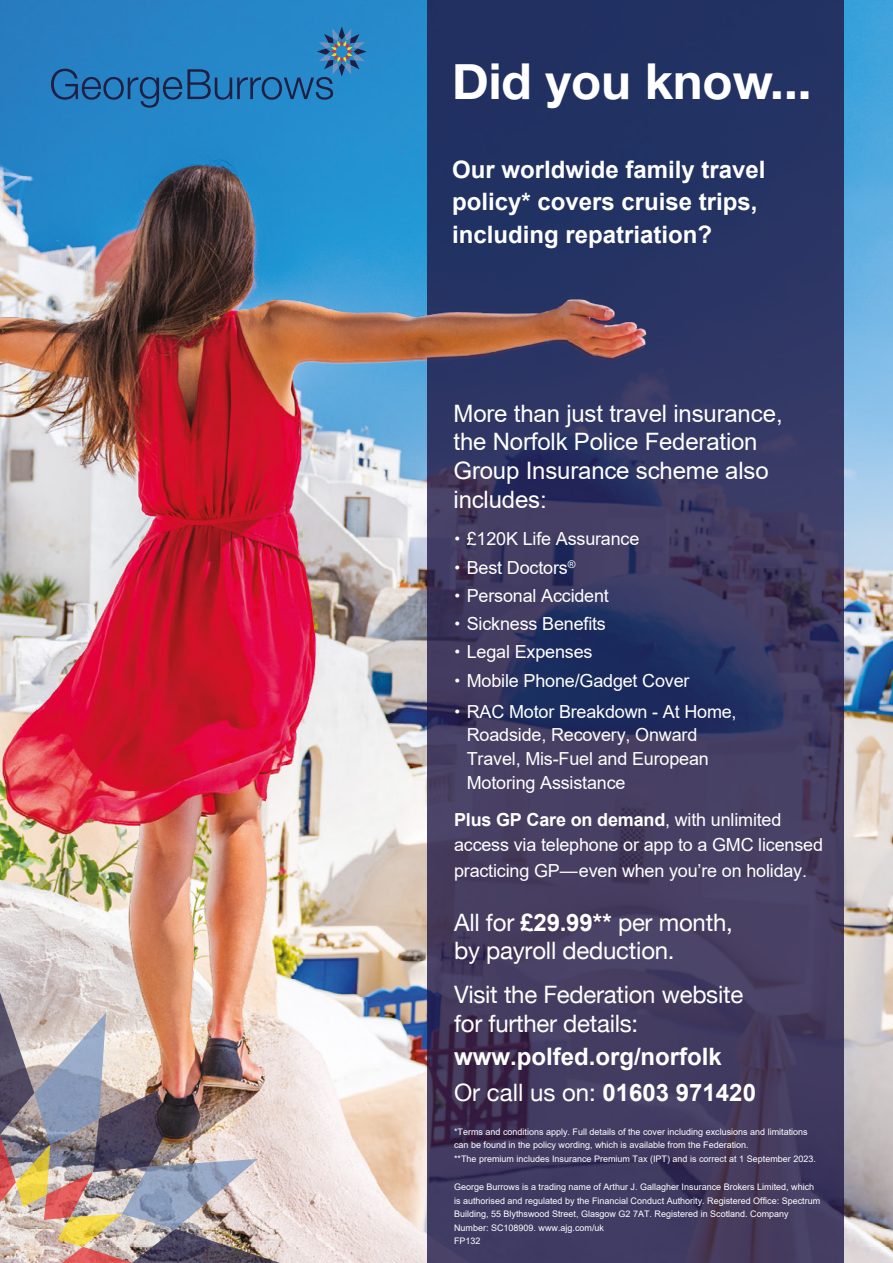
<style>
.page{position:relative;width:893px;height:1263px;background:#fff}
.page>*{position:absolute;margin:0;border:0;box-sizing:border-box;transform-origin:0 0}
.t1{font:700 49.5px "Helvetica Neue";color:#fff}
.t2{font:24px/28.2px "Helvetica Neue";letter-spacing:-.01em;color:#fff}
.t3{font:700 24px/32.4px "Arial";color:#fff}
.t4{font:24px/28.8px "Arial";letter-spacing:-.01em;color:#fff}
.t5{font:18px/23.7px "Arial";letter-spacing:-.01em;color:#fff}
.t6{font:9px/13.5px "Arial";color:#fff}
.s1{font-family:"Helvetica Neue"}
.s2{font-weight:700}
.s3{font-family:"Arial";font-weight:700}
</style>
<div class="page">
<img style="left:1px;top:0;width:892px;height:1261px">
<h1 class="t1" style="left:452px;top:43px;width:361px">Did you know...</h1>
<h2 class="t3" style="left:452px;top:154px;width:315px">Our worldwide family travel policy* covers cruise trips, including repatriation?</h2>
<h2 class="t4" style="left:454px;top:399px;width:331px">More than just travel insurance, the Norfolk Police Federation<br>Group Insurance scheme also includes:</h2>
<h3 class="t5" style="left:454px;top:527px;width:187px"><span class="s1">•</span> £120K Life Assurance</h3>
<h3 class="t5" style="left:454px;top:555px;width:123px"><span class="s1">•</span> Best Doctors<sup>®</sup></h3>
<h3 class="t5" style="left:454px;top:584px;width:156px"><span class="s1">•</span> Personal Accident</h3>
<h3 class="t5" style="left:454px;top:612px;width:153px"><span class="s1">•</span> Sickness Benefits</h3>
<h3 class="t5" style="left:454px;top:640px;width:140px"><span class="s1">•</span> Legal Expenses</h3>
<h3 class="t5" style="left:454px;top:668px;width:237px"><span class="s1">•</span> Mobile Phone/Gadget Cover</h3>
<h3 class="t5" style="left:467px;top:699px;width:271px;text-indent:-13px"><span class="s1">•</span> RAC Motor Breakdown - At Home,<br>Roadside, Recovery, Onward<br>Travel, Mis-Fuel and European<br>Motoring Assistance</h3>
<h3 class="t5" style="left:454px;top:807px;width:371px;line-height:24.5px"><span class="s2">Plus GP Care on demand</span>, with unlimited access via telephone or app to a GMC licensed</h3>
<h3 class="t5" style="left:454px;top:859px;width:355px">practicing GP— even when you’re on holiday.</h3>
<h2 class="t2" style="left:454px;top:909px;width:280px">All for <span class="s3">£29.99</span><span class="s2">**</span> per month, by payroll deduction.</h2>
<h2 class="t2" style="left:454px;top:981px;width:291px;line-height:29.4px">Visit the Federation website for further details:</h2>
<h2 class="t3" style="left:454px;top:1041px;width:269px">www.polfed.org/norfolk</h2>
<h2 class="t2" style="left:454px;top:1080px;width:303px">Or call us on: <span class="s3">01603 971420</span></h2>
<p class="t6" style="left:454px;top:1125px;width:363px">*Terms and conditions apply. Full details of the cover including exclusions and limitations can be found in the policy wording, which is available from the Federation.<br>**The premium includes Insurance Premium Tax (IPT) and is correct at 1 September 2023.</p>
<p class="t6" style="left:454px;top:1180px;width:368px">George Burrows is a trading name of Arthur J. Gallagher Insurance Brokers Limited, which is authorised and regulated by the Financial Conduct Authority. Registered Office: Spectrum Building, 55 Blythswood Street, Glasgow G2 7AT. Registered in Scotland. Company Number: SC108909. www.ajg.com/uk<br>FP132</p>
</div>
